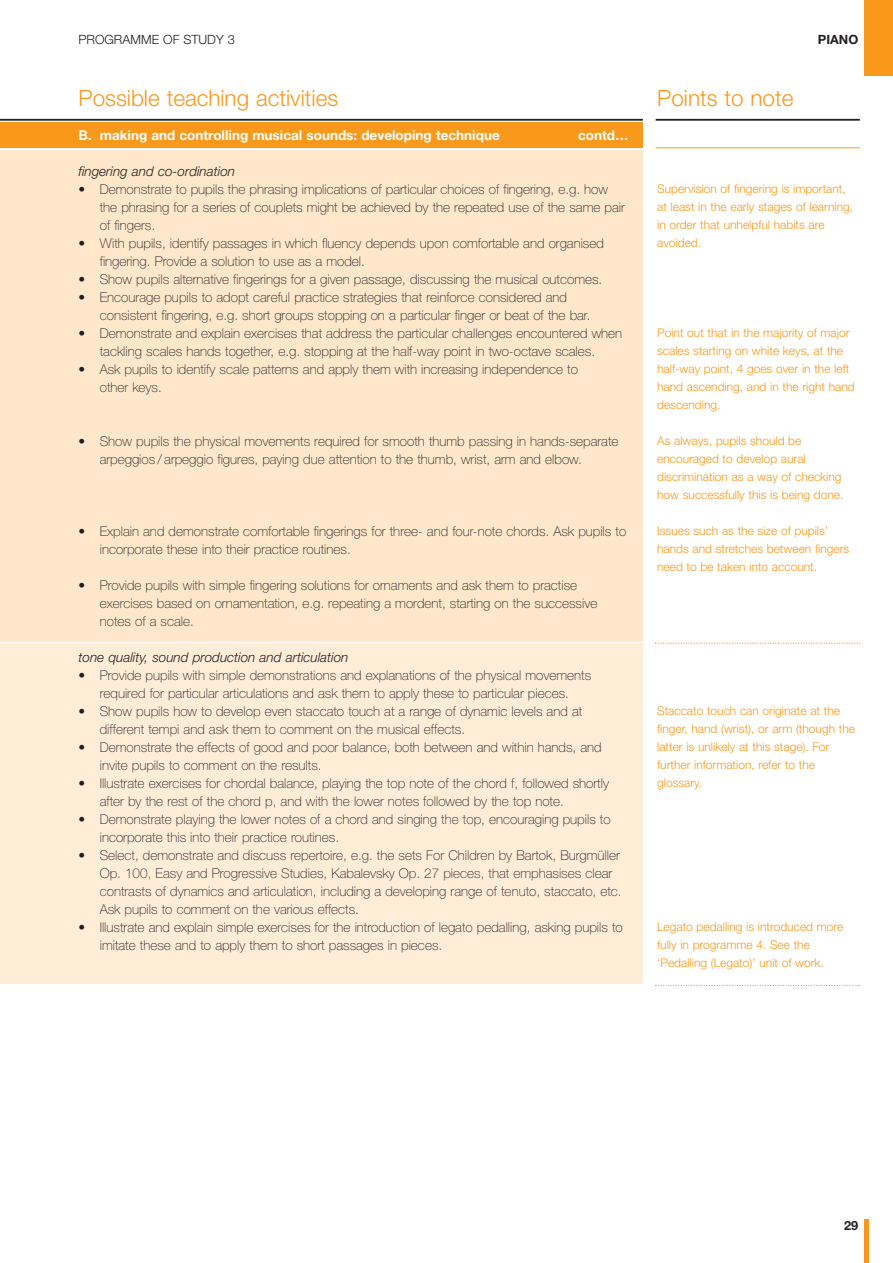
<style>
.page{position:relative;width:893px;height:1263px;background:#fff}
.page>*{position:absolute;margin:0;border:0;box-sizing:border-box;transform-origin:0 0}
.t1{font:300 22.5px "Helvetica Neue";color:#f8991c}
.t2{font:100 13.5px/18px "Helvetica Neue";color:#231f20}
.t3{font:italic 300 13.5px "Helvetica Neue";color:#231f20}
.t4{font:700 13.5px "Helvetica Neue";color:#fff}
.t5{font:300 12.75px "Helvetica Neue";color:#231f20}
.t6{font:700 12.75px "Helvetica Neue";color:#231f20}
.t7{font:300 12px/18px "Helvetica Neue";color:#f8991c}
</style>
<div class="page">
<div style="left:0;top:150px;width:643px;height:491px;background:#ffe7cb"></div>
<div style="left:0;top:643px;width:643px;height:340px;background:#ffedd8"></div>
<div style="left:0;top:122px;width:643px;height:26px;background:#f8991c"></div>
<div style="left:864px;top:0;width:28px;height:76px;background:#f8991c"></div>
<hr style="left:0;top:119px;width:643px;height:2px;background:#231f20">
<hr style="left:655px;top:119px;width:204px;height:2px;background:#231f20">
<hr style="left:655px;top:147px;width:204px;height:1px;background:#f8991c">
<svg style="left:655px;top:643px;width:205px;height:1px"></svg>
<svg style="left:655px;top:985px;width:205px;height:1px"></svg>
<hr style="left:864px;top:1219px;width:4px;height:44px;background:#f8991c">
<p class="t5" style="left:79px;top:35px;width:158px">PROGRAMME OF STUDY 3</p>
<p class="t6" style="left:818px;top:35px;width:42px">PIANO</p>
<h1 class="t1" style="left:79px;top:90px;width:261px">Possible teaching activities</h1>
<h1 class="t1" style="left:657px;top:90px;width:138px">Points to note</h1>
<p class="t4" style="left:79px;top:130px;width:422px">B. making and controlling musical sounds: developing technique</p>
<p class="t4" style="left:578px;top:130px;width:52px">contd…</p>
<p class="t3" style="left:79px;top:166px;width:158px">fingering and co-ordination</p>
<p class="t2" style="left:100px;top:181px;width:526px;text-indent:-21px">• Demonstrate to pupils the phrasing implications of particular choices of fingering, e.g. how the phrasing for a series of couplets might be achieved by the repeated use of the same pair of fingers.</p>
<p class="t2" style="left:100px;top:235px;width:505px;text-indent:-21px">• With pupils, identify passages in which fluency depends upon comfortable and organised fingering. Provide a solution to use as a model.</p>
<p class="t2" style="left:79px;top:271px;width:525px">• Show pupils alternative fingerings for a given passage, discussing the musical outcomes.</p>
<p class="t2" style="left:100px;top:289px;width:492px;text-indent:-21px">• Encourage pupils to adopt careful practice strategies that reinforce considered and consistent fingering, e.g. short groups stopping on a particular finger or beat of the bar.</p>
<p class="t2" style="left:79px;top:325px;width:545px;text-align:center">• Demonstrate and explain exercises that address the particular challenges encountered when tackling scales hands together, e.g. stopping at the half-way point in two-octave scales.</p>
<p class="t2" style="left:100px;top:361px;width:479px;text-indent:-21px">• Ask pupils to identify scale patterns and apply them with increasing independence to other keys.</p>
<p class="t7" style="left:657px;top:181px;width:198px">Supervision of fingering is important, at least in the early stages of learning, in order that unhelpful habits are avoided.</p>
<p class="t7" style="left:657px;top:325px;width:199px">Point out that in the majority of major scales starting on white keys, at the half-way point, 4 goes over in the left hand ascending, and in the right hand descending.</p>
<p class="t7" style="left:657px;top:433px;width:188px">As always, pupils should be encouraged to develop aural discrimination as a way of checking how successfully this is being done.</p>
<p class="t7" style="left:657px;top:523px;width:194px">Issues such as the size of pupils’ hands and stretches between fingers need to be taken into account.</p>
<p class="t2" style="left:100px;top:433px;width:520px;text-indent:-21px">• Show pupils the physical movements required for smooth thumb passing in hands-separate arpeggios / arpeggio figures, paying due attention to the thumb, wrist, arm and elbow.</p>
<p class="t2" style="left:100px;top:523px;width:528px;text-indent:-21px">• Explain and demonstrate comfortable fingerings for three- and four-note chords. Ask pupils to incorporate these into their practice routines.</p>
<p class="t2" style="left:100px;top:577px;width:499px;text-indent:-21px">• Provide pupils with simple fingering solutions for ornaments and ask them to practise exercises based on ornamentation, e.g. repeating a mordent, starting on the successive notes of a scale.</p>
<p class="t3" style="left:79px;top:652px;width:271px">tone quality, sound production and articulation</p>
<p class="t2" style="left:79px;top:667px;width:514px;text-align:center">• Provide pupils with simple demonstrations and explanations of the physical movements required for particular articulations and ask them to apply these to particular pieces.</p>
<p class="t2" style="left:100px;top:703px;width:484px;text-indent:-21px">• Show pupils how to develop even staccato touch at a range of dynamic levels and at different tempi and ask them to comment on the musical effects.</p>
<p class="t2" style="left:100px;top:739px;width:503px;text-indent:-21px">• Demonstrate the effects of good and poor balance, both between and within hands, and invite pupils to comment on the results.</p>
<p class="t2" style="left:100px;top:775px;width:511px;text-indent:-21px">• Illustrate exercises for chordal balance, playing the top note of the chord f, followed shortly after by the rest of the chord p, and with the lower notes followed by the top note.</p>
<p class="t2" style="left:100px;top:811px;width:512px;text-indent:-21px">• Demonstrate playing the lower notes of a chord and singing the top, encouraging pupils to incorporate this into their practice routines.</p>
<p class="t2" style="left:100px;top:847px;width:523px;text-indent:-21px">• Select, demonstrate and discuss repertoire, e.g. the sets For Children by Bartok, Burgmüller Op. 100, Easy and Progressive Studies, Kabalevsky Op. 27 pieces, that emphasises clear contrasts of dynamics and articulation, including a developing range of tenuto, staccato, etc.<br>Ask pupils to comment on the various effects.</p>
<p class="t2" style="left:100px;top:919px;width:524px;text-indent:-21px">• Illustrate and explain simple exercises for the introduction of legato pedalling, asking pupils to imitate these and to apply them to short passages in pieces.</p>
<p class="t7" style="left:657px;top:703px;width:199px">Staccato touch can originate at the finger, hand (wrist), or arm (though the latter is unlikely at this stage). For further information, refer to the glossary.</p>
<p class="t7" style="left:657px;top:919px;width:188px">Legato pedalling is introduced more fully in programme 4. See the ‘Pedalling (Legato)’ unit of work.</p>
<p class="t6" style="left:844px;top:1221px;width:16px">29</p>
</div>
